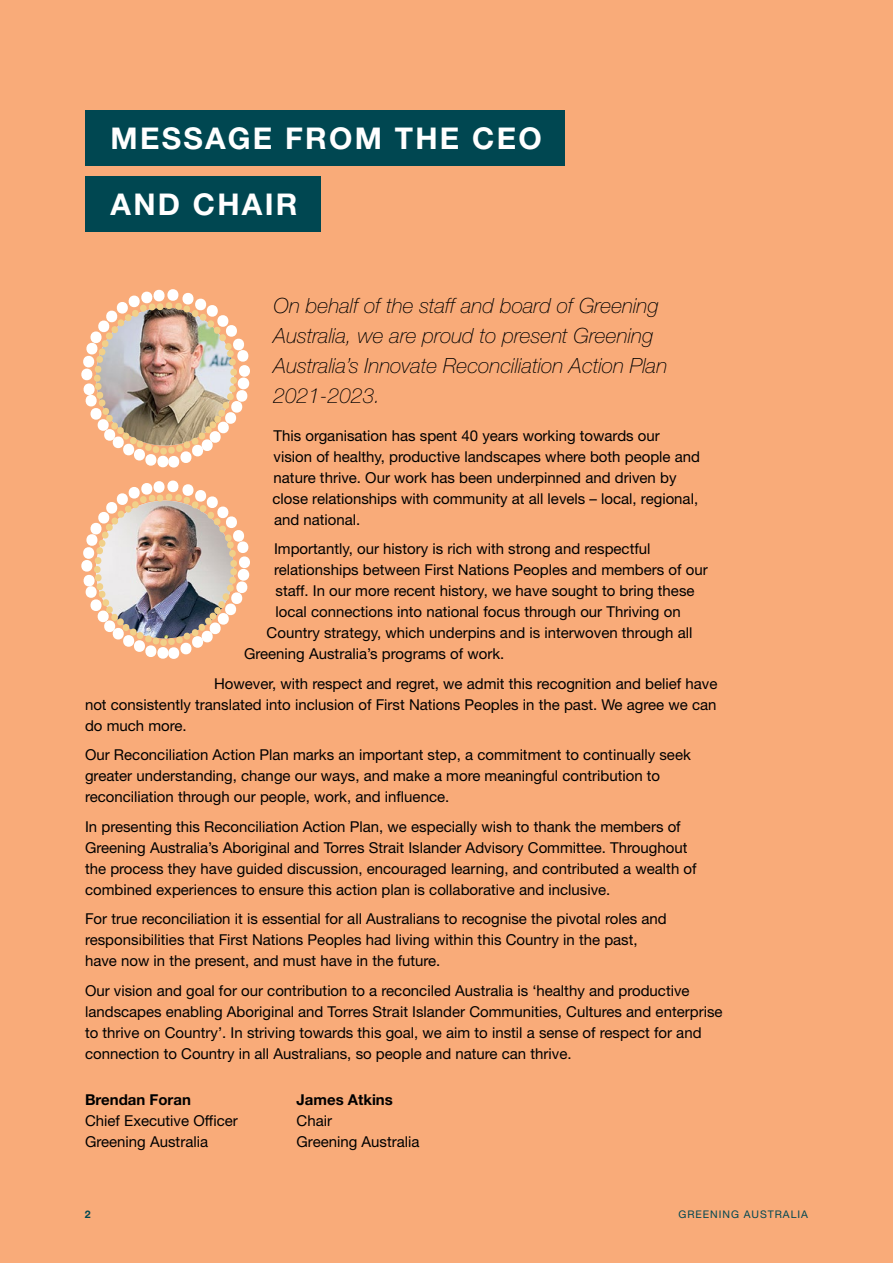
<style>
.page{position:relative;width:893px;height:1263px;background:#f9ab79}
.page>*{position:absolute;margin:0;border:0;box-sizing:border-box;transform-origin:0 0}
.t1{font:700 30px "Helvetica Neue LT Std";letter-spacing:.075em;color:#fff}
.t2{font:italic 100 21px/30px "Helvetica Neue LT Std";color:#000}
.t3{font:15px/21px "Helvetica Neue LT Std";color:#000}
.t4{font:10.5px "Helvetica Neue LT Std";letter-spacing:.09em;color:#004751}
.t5{font:700 10.5px "Helvetica Neue LT Std";color:#004751}
.s1{font-weight:700}
</style>
<div class="page">
<div style="left:85px;top:111px;width:480px;height:55px;background:#004751"></div>
<div style="left:85px;top:177px;width:236px;height:55px;background:#004751"></div>
<img style="left:81px;top:289px;width:169px;height:178px">
<img style="left:81px;top:480px;width:169px;height:179px">
<h2 class="t1" style="left:111px;top:120px;width:433px">MESSAGE FROM THE CEO</h2>
<h2 class="t1" style="left:111px;top:186px;width:188px">AND CHAIR</h2>
<p class="t2" style="left:274px;top:290px;width:395px">On behalf of the staff and board of Greening Australia, we are proud to present Greening Australia’s Innovate Reconciliation Action Plan 2021-2023.</p>
<p class="t3" style="left:273px;top:425px;width:429px">This organisation has spent 40 years working towards our vision of healthy, productive landscapes where both people and nature thrive. Our work has been underpinned and driven by close relationships with community at all levels – local, regional, and national.</p>
<p class="t3" style="left:274px;top:538px;width:378px">Importantly, our history is rich with strong and respectful</p>
<p class="t3" style="left:274px;top:559px;width:435px">relationships between First Nations Peoples and members of our</p>
<p class="t3" style="left:276px;top:580px;width:420px">staff. In our more recent history, we have sought to bring these</p>
<p class="t3" style="left:276px;top:601px;width:407px">local connections into national focus through our Thriving on</p>
<p class="t3" style="left:267px;top:622px;width:427px">Country strategy, which underpins and is interwoven through all</p>
<p class="t3" style="left:244px;top:643px;width:262px">Greening Australia’s programs of work.</p>
<p class="t3" style="left:85px;top:673px;width:634px;text-align:justify;text-indent:129px">However, with respect and regret, we admit this recognition and belief have not consistently translated into inclusion of First Nations Peoples in the past. We agree we can do much more.</p>
<p class="t3" style="left:85px;top:744px;width:607px">Our Reconciliation Action Plan marks an important step, a commitment to continually seek greater understanding, change our ways, and make a more meaningful contribution to reconciliation through our people, work, and influence.</p>
<p class="t3" style="left:85px;top:816px;width:613px">In presenting this Reconciliation Action Plan, we especially wish to thank the members of Greening Australia’s Aboriginal and Torres Strait Islander Advisory Committee. Throughout the process they have guided discussion, encouraged learning, and contributed a wealth of combined experiences to ensure this action plan is collaborative and inclusive.</p>
<p class="t3" style="left:85px;top:908px;width:583px">For true reconciliation it is essential for all Australians to recognise the pivotal roles and responsibilities that First Nations Peoples had living within this Country in the past, have now in the present, and must have in the future.</p>
<p class="t3" style="left:85px;top:980px;width:639px">Our vision and goal for our contribution to a reconciled Australia is ‘healthy and productive landscapes enabling Aboriginal and Torres Strait Islander Communities, Cultures and enterprise to thrive on Country’. In striving towards this goal, we aim to instil a sense of respect for and connection to Country in all Australians, so people and nature can thrive.</p>
<p class="t3" style="left:85px;top:1089px;width:154px"><span class="s1">Brendan Foran<br></span>Chief Executive Officer<br>Greening Australia</p>
<p class="t3" style="left:297px;top:1089px;width:125px"><span class="s1">James Atkins<br></span>Chair<br>Greening Australia</p>
<p class="t5" style="left:85px;top:1207px;width:7px">2</p>
<p class="t4" style="left:678px;top:1208px;width:131px">GREENING AUSTRALIA</p>
</div>
